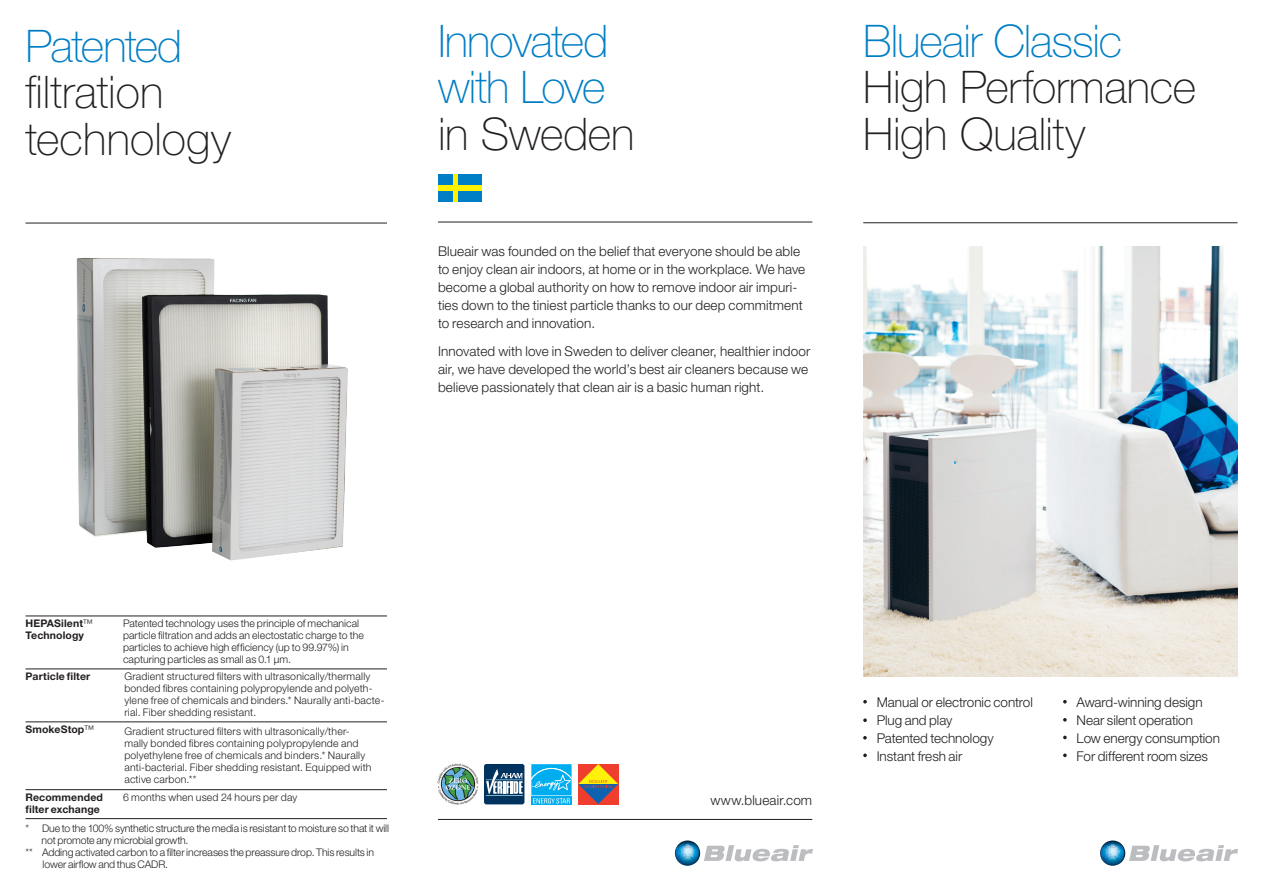
<style>
.page{position:relative;width:1263px;height:893px;background:#fff}
.page>*{position:absolute;margin:0;border:0;box-sizing:border-box;transform-origin:0 0}
.t1{font:100 45px/46.5px "Helvetica Neue LT Std";letter-spacing:-.005em;color:#231f20}
.t2{font:100 45px/46.5px "Helvetica Neue LT Std";letter-spacing:-.025em;color:#007ec5}
.t3{font:300 13.5px/18px "Helvetica Neue LT Std";letter-spacing:.01em;color:#231f20}
.t4{font:300 10.5px/12px "Helvetica Neue LT Std";letter-spacing:.01em;color:#231f20}
.t5{font:300 10.5px "Helvetica Neue LT Std";letter-spacing:-.01em;color:#231f20}
.t6{font:300 10.5px "Helvetica Neue LT Std";letter-spacing:-.015em;color:#231f20}
.t7{font:700 10.5px "Helvetica Neue LT Std";letter-spacing:.01em;color:#231f20}
.s1{font-weight:300}
</style>
<div class="page">
<hr style="left:438px;top:819px;width:374px;height:1px;background:#231f20">
<img style="left:863px;top:247px;width:375px;height:429px">
<svg style="left:1100px;top:840px;width:138px;height:26px"></svg>
<svg style="left:675px;top:840px;width:138px;height:26px"></svg>
<div style="left:438px;top:174px;width:44px;height:28px;background:#007ec5"></div>
<div style="left:438px;top:186px;width:44px;height:5px;background:#fff101"></div>
<hr style="left:453px;top:174px;width:4px;height:28px;background:#fff101">
<hr style="left:26px;top:223px;width:361px;height:1px;background:#231f20">
<img style="left:76px;top:258px;width:272px;height:302px">
<hr style="left:26px;top:616px;width:361px;height:1px;background:#231f20">
<hr style="left:26px;top:668px;width:361px;height:1px;background:#231f20">
<hr style="left:26px;top:721px;width:361px;height:1px;background:#231f20">
<hr style="left:26px;top:789px;width:361px;height:1px;background:#231f20">
<hr style="left:26px;top:818px;width:361px;height:1px;background:#231f20">
<svg style="left:531px;top:803px;width:41px;height:1px"></svg>
<svg style="left:531px;top:764px;width:41px;height:39px"></svg>
<div style="left:484px;top:764px;width:40px;height:40px;background:#00345e;border-radius:2px"></div>
<hr style="left:486px;top:795px;width:37px;height:1px;background:#7db1cd">
<svg style="left:486px;top:769px;width:37px;height:25px"></svg>
<img style="left:436px;top:763px;width:43px;height:43px;border-radius:22px">
<hr style="left:863px;top:222px;width:374px;height:1px;background:#231f20">
<hr style="left:438px;top:222px;width:374px;height:1px;background:#231f20">
<svg style="left:863px;top:700px;width:4px;height:3px"></svg>
<svg style="left:863px;top:718px;width:4px;height:4px"></svg>
<svg style="left:863px;top:736px;width:4px;height:4px"></svg>
<svg style="left:863px;top:753px;width:4px;height:4px"></svg>
<svg style="left:1063px;top:700px;width:4px;height:3px"></svg>
<svg style="left:1063px;top:718px;width:4px;height:4px"></svg>
<svg style="left:1063px;top:736px;width:4px;height:3px"></svg>
<svg style="left:578px;top:764px;width:40px;height:40px"></svg>
<svg style="left:1063px;top:753px;width:4px;height:4px"></svg>
<h1 class="t2" style="left:26px;top:23px;width:158px">Patented</h1>
<h1 class="t1" style="left:25px;top:69px;width:207px">filtration technology</h1>
<h1 class="t2" style="left:438px;top:18px;width:172px">Innovated with Love</h1>
<h1 class="t1" style="left:438px;top:111px;width:198px">in Sweden</h1>
<p class="t3" style="left:438px;top:242px;width:369px">Blueair was founded on the belief that everyone should be able to enjoy clean air indoors, at home or in the workplace. We have become a global authority on how to remove indoor air impuri&shy;ties down to the tiniest particle thanks to our deep commitment to research and innovation.</p>
<p class="t3" style="left:438px;top:342px;width:374px">Innovated with love in Sweden to deliver cleaner, healthier indoor air, we have developed the world’s best air cleaners because we believe passionately that clean air is a basic human right.</p>
<h1 class="t2" style="left:863px;top:18px;width:261px">Blueair Classic</h1>
<h1 class="t1" style="left:863px;top:64px;width:334px">High Performance<br>High Quality</h1>
<p class="t7" style="left:26px;top:617px;width:69px">HEPASilent<span class="s1">™</span></p>
<p class="t4" style="left:123px;top:617px;width:238px">Patented technology uses the principle of mechanical</p>
<p class="t7" style="left:26px;top:629px;width:60px">Technology</p>
<p class="t4" style="left:123px;top:629px;width:242px">particle filtration and adds an electostatic charge to the particles to achieve high efficiency (up to 99.97%) in capturing particles as small as 0.1 µm.</p>
<p class="t7" style="left:26px;top:670px;width:66px">Particle filter</p>
<p class="t4" style="left:124px;top:670px;width:262px">Gradient structured filters with ultrasonically/thermally bonded fibres containing polypropylende and polyeth&shy;ylene free of chemicals and binders.* Naurally anti-bacte&shy;rial. Fiber shedding resistant.</p>
<p class="t4" style="left:124px;top:725px;width:249px">Gradient structured filters with ultrasonically/ther&shy;mally bonded fibres containing polypropylende and polyethylene free of chemicals and binders.* Naurally anti-bacterial. Fiber shedding resistant. Equipped with active carbon.**</p>
<p class="t7" style="left:26px;top:723px;width:70px">SmokeStop<span class="s1">™</span></p>
<p class="t7" style="left:26px;top:791px;width:79px">Recommended</p>
<p class="t4" style="left:123px;top:791px;width:176px">6 months when used 24 hours per day</p>
<p class="t7" style="left:26px;top:803px;width:76px">filter exchange</p>
<p class="t6" style="left:26px;top:822px;width:365px">* Due to the 100% synthetic structure the media is resistant to moisture so that it will</p>
<p class="t5" style="left:42px;top:834px;width:148px">not promote any microbial growth.</p>
<p class="t5" style="left:26px;top:846px;width:350px">** Adding activated carbon to a filter increases the preassure drop. This results in</p>
<p class="t5" style="left:43px;top:858px;width:127px">lower airflow and thus CADR.</p>
<p class="t3" style="left:710px;top:790px;width:103px">www.blueair.com</p>
<p class="t3" style="left:877px;top:693px;width:158px">Manual or electronic control<br>Plug and play<br>Patented technology<br>Instant fresh air</p>
<p class="t3" style="left:1076px;top:693px;width:145px">Award-winning design<br>Near silent operation<br>Low energy consumption<br>For different room sizes</p>
</div>
